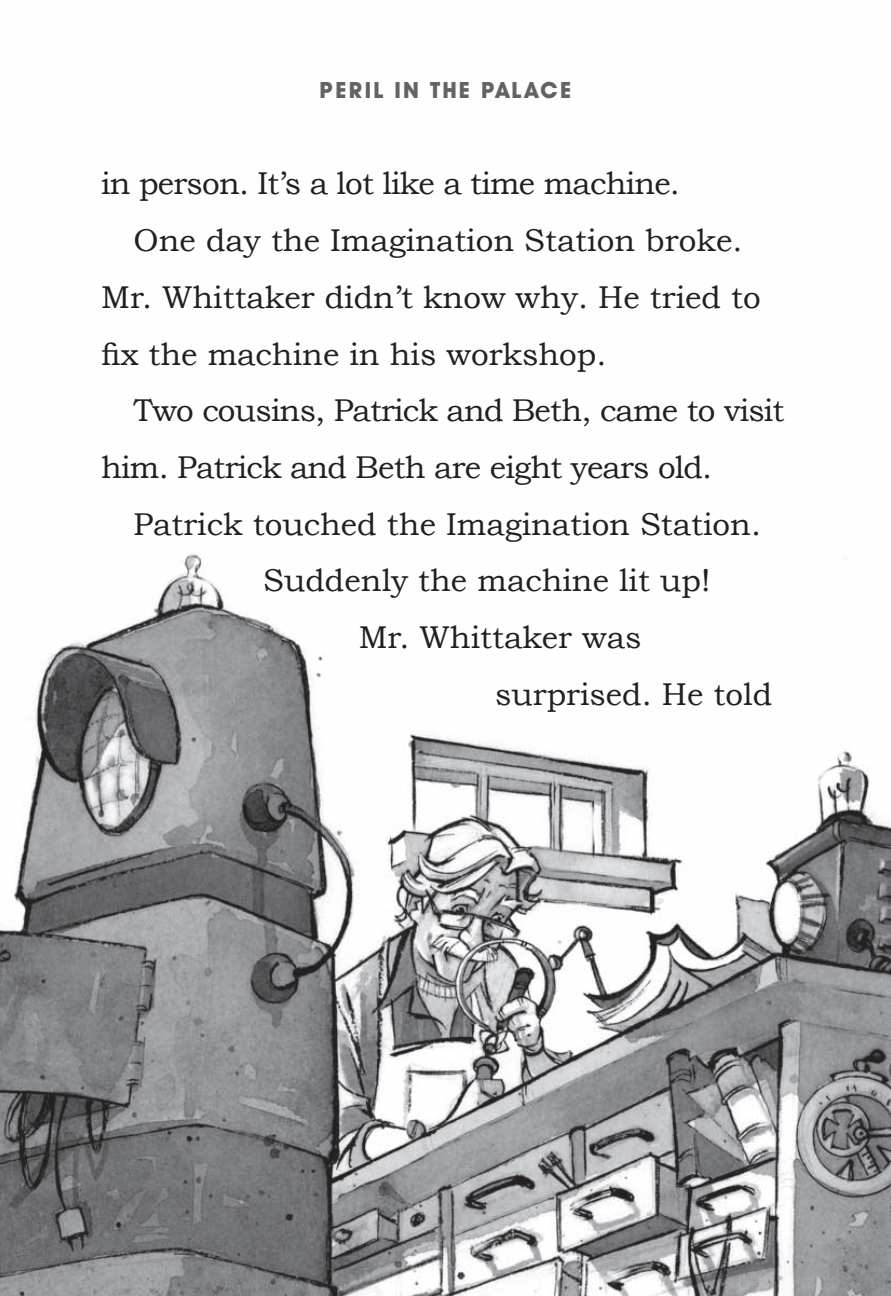
<style>
.page{position:relative;width:891px;height:1296px;background:#fff}
.page>*{position:absolute;margin:0;border:0;box-sizing:border-box;transform-origin:0 0}
.t1{font:31.5px "Bookman Old Style";color:#231f20}
.t2{font:31.5px "Bookman Old Style";letter-spacing:-.025em;color:#231f20}
.t3{font:700 22.5px "Avant Garde IT Cby BT";letter-spacing:.1em;color:#636366}
</style>
<div class="page">
<img style="left:0;top:553px;width:891px;height:743px">
<p class="t3" style="left:320px;top:77px;width:253px">PERIL IN THE PALACE</p>
<p class="t2" style="left:101px;top:166px;width:580px">in person. It’s a lot like a time machine.</p>
<p class="t1" style="left:134px;top:222px;width:610px">One day the Imagination Station broke.</p>
<p class="t1" style="left:101px;top:279px;width:661px">Mr. Whittaker didn’t know why. He tried to</p>
<p class="t1" style="left:101px;top:336px;width:507px">fix the machine in his workshop.</p>
<p class="t2" style="left:134px;top:392px;width:652px">Two cousins, Patrick and Beth, came to visit</p>
<p class="t2" style="left:101px;top:449px;width:613px">him. Patrick and Beth are eight years old.</p>
<p class="t1" style="left:134px;top:506px;width:629px">Patrick touched the Imagination Station.</p>
<p class="t1" style="left:263px;top:563px;width:449px">Suddenly the machine lit up!</p>
<p class="t1" style="left:359px;top:619px;width:284px">Mr. Whittaker was</p>
<p class="t1" style="left:495px;top:676px;width:279px">surprised. He told</p>
</div>
